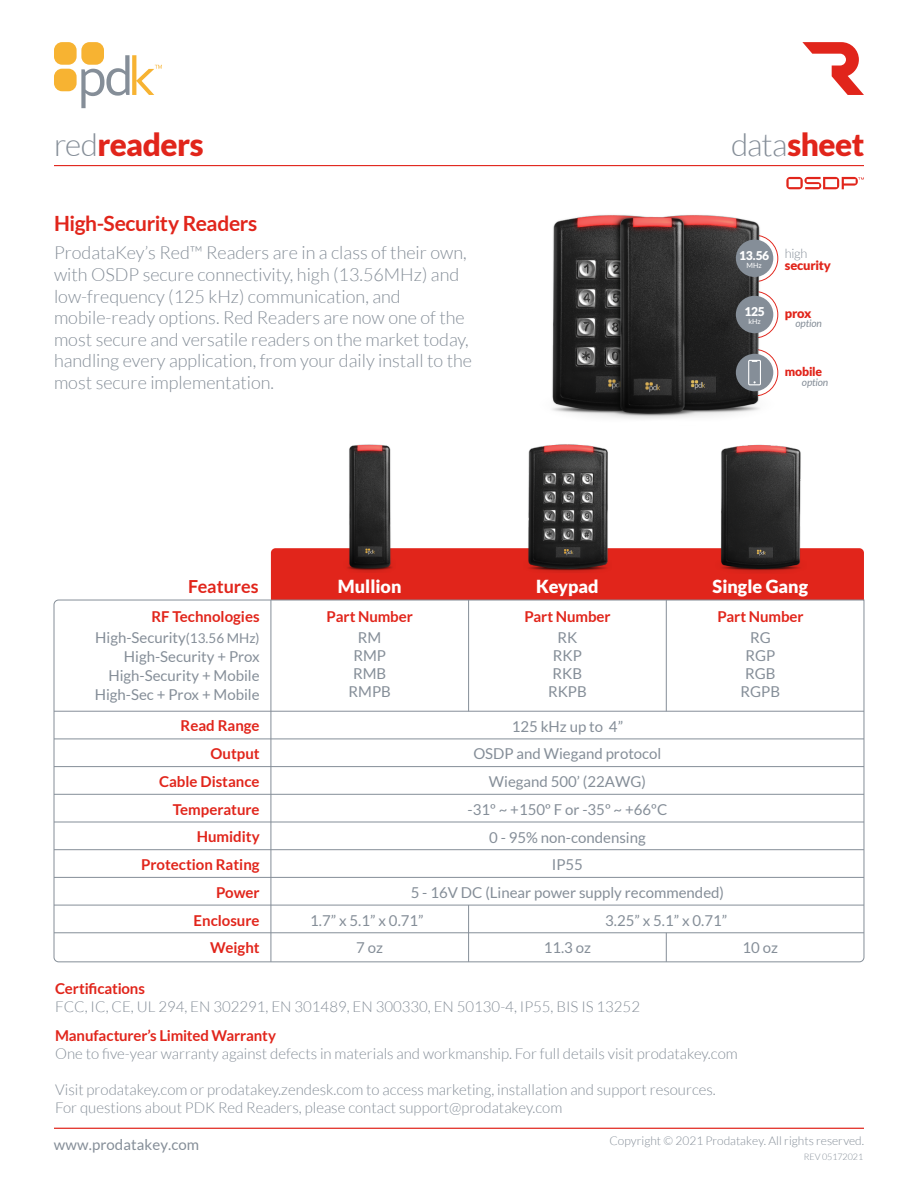
<style>
.page{position:relative;width:918px;height:1188px;background:#fff}
.page>*{position:absolute;margin:0;border:0;box-sizing:border-box;transform-origin:0 0}
.t1{font:900 31.5px "Lato";letter-spacing:-.015em;color:#e1251b}
.t2{font:700 21px "Lato";letter-spacing:-.015em;color:#e1251b}
.t3{font:300 18px/21.6px "Lato";color:#858e98}
.t4{font:900 18px "Lato";color:#fff}
.t5{font:700 18px "Lato";color:#e1251b}
.t6{font:300 15px/18px "Lato";color:#858e98}
.t7{font:15px/18px "Lato";color:#858e98;text-align:center}
.t8{font:700 15px/27.8px "Lato";color:#e1251b;text-align:right}
.t9{font:900 12.9px "Lato";letter-spacing:-.02em;color:#e1251b}
.t10{font:300 12.9px "Lato";color:#858e98}
.t11{font:900 12.15px "Lato";letter-spacing:-.03em;color:#fff}
.t12{font:900 12.15px "Lato";letter-spacing:-.015em;color:#e1251b}
.t13{font:300 12px "Lato";color:#858e98}
.t14{font:italic 10.35px "Lato";letter-spacing:-.015em;color:#858e98}
.t15{font:300 9px "Lato";letter-spacing:-.01em;color:#858e98}
.t16{font:7.2px "Lato";color:#fff}
.s1{font-weight:300;color:#858e98}
.s2{font-size:13.5px}
</style>
<div class="page">
<hr style="left:54px;top:165px;width:810px;height:1px;background:#e1251b">
<div style="left:81px;top:42px;width:23px;height:23px;background:#f7b332;border-radius:8px"></div>
<div style="left:54px;top:69px;width:23px;height:22px;background:#f7b332;border-radius:8px"></div>
<div style="left:54px;top:42px;width:23px;height:23px;background:#f7b332;border-radius:8px"></div>
<svg style="left:81px;top:55px;width:81px;height:53px"></svg>
<svg style="left:802px;top:42px;width:62px;height:53px"></svg>
<hr style="left:54px;top:1128px;width:810px;height:1px;background:#e1251b">
<div style="left:271px;top:548px;width:593px;height:51px;background:#e1251b"></div>
<svg style="left:53px;top:599px;width:812px;height:364px"></svg>
<img style="left:523px;top:463px;width:89px;height:111px">
<img style="left:344px;top:444px;width:52px;height:128px">
<img style="left:715px;top:451px;width:91px;height:122px">
<svg style="left:800px;top:177px;width:64px;height:12px"></svg>
<img style="left:528px;top:176px;width:272px;height:287px">
<svg style="left:731px;top:349px;width:47px;height:47px"></svg>
<div style="left:736px;top:296px;width:37px;height:37px;background:#858e98;border-radius:50%"></div>
<div style="left:736px;top:240px;width:37px;height:37px;background:#858e98;border-radius:50%"></div>
<h1 class="t1" style="left:54px;top:126px;width:151px"><span class="s1">red</span>readers</h1>
<h1 class="t1" style="left:731px;top:126px;width:135px"><span class="s1">data</span>sheet</h1>
<h2 class="t2" style="left:54px;top:211px;width:205px">High-Security Readers</h2>
<p class="t3" style="left:54px;top:242px;width:420px">ProdataKey’s Red™ Readers are in a class of their own, with OSDP secure connectivity, high (13.56MHz) and low-frequency (125 kHz) communication, and mobile-ready options. Red Readers are now one of the most secure and versatile readers on the market today, handling every application, from your daily install to the most secure implementation.</p>
<p class="t10" style="left:785px;top:247px;width:24px">high</p>
<p class="t11" style="left:739px;top:249px;width:32px">13.56</p>
<p class="t16" style="left:746px;top:261px;width:17px">MHz</p>
<p class="t9" style="left:785px;top:258px;width:48px">security</p>
<p class="t11" style="left:744px;top:304px;width:22px">125</p>
<p class="t16" style="left:748px;top:317px;width:14px">kHz</p>
<p class="t9" style="left:785px;top:306px;width:28px">prox</p>
<p class="t14" style="left:796px;top:318px;width:28px">option</p>
<p class="t12" style="left:785px;top:365px;width:39px">mobile</p>
<p class="t14" style="left:802px;top:377px;width:28px">option</p>
<p class="t5" style="left:188px;top:576px;width:72px">Features</p>
<p class="t4" style="left:338px;top:576px;width:65px">Mullion</p>
<p class="t4" style="left:536px;top:576px;width:64px">Keypad</p>
<p class="t4" style="left:713px;top:576px;width:97px">Single Gang</p>
<p class="t7" style="left:349px;top:629px;width:44px">RM<br>RMP<br>RMB<br>RMPB</p>
<p class="t8" style="left:151px;top:603px;width:110px">RF Technologies</p>
<p class="t8" style="left:717px;top:603px;width:88px">Part Number</p>
<p class="t7" style="left:95px;top:628px;width:166px;line-height:18.8px;text-align:right">High-Security<span class="s2">(13.56 MHz)<br></span>High-Security + Prox<br>High-Security + Mobile<br>High-Sec + Prox + Mobile</p>
<p class="t8" style="left:141px;top:712px;width:120px">Read Range<br>Output<br>Cable Distance<br>Temperature<br>Humidity<br>Protection Rating<br>Power<br>Enclosure<br>Weight</p>
<p class="t7" style="left:512px;top:717px;width:113px">125 kHz up to 4”</p>
<p class="t8" style="left:327px;top:603px;width:88px">Part Number</p>
<p class="t8" style="left:524px;top:603px;width:88px">Part Number</p>
<p class="t7" style="left:741px;top:629px;width:41px">RG<br>RGP<br>RGB<br>RGPB</p>
<p class="t7" style="left:548px;top:629px;width:40px">RK<br>RKP<br>RKB<br>RKPB</p>
<p class="t7" style="left:473px;top:745px;width:190px">OSDP and Wiegand protocol</p>
<p class="t7" style="left:489px;top:773px;width:158px">Wiegand 500’ (22AWG)</p>
<p class="t7" style="left:468px;top:800px;width:201px">-31º ~ +150º F or -35º ~ +66ºC</p>
<p class="t7" style="left:489px;top:828px;width:158px">0 - 95% non-condensing</p>
<p class="t7" style="left:552px;top:856px;width:33px">IP55</p>
<p class="t7" style="left:411px;top:884px;width:315px">5 - 16V DC (Linear power supply recommended)</p>
<p class="t7" style="left:310px;top:911px;width:115px">1.7” x 5.1” x 0.71”</p>
<p class="t7" style="left:605px;top:911px;width:124px">3.25” x 5.1” x 0.71”</p>
<p class="t7" style="left:356px;top:939px;width:28px">7 oz</p>
<p class="t7" style="left:544px;top:939px;width:49px">11.3 oz</p>
<p class="t7" style="left:743px;top:939px;width:37px">10 oz</p>
<p class="t8" style="left:55px;top:974px;width:91px">Certifications</p>
<p class="t6" style="left:55px;top:997px;width:586px">FCC, IC, CE, UL 294, EN 302291, EN 301489, EN 300330, EN 50130-4, IP55, BIS IS 13252</p>
<p class="t8" style="left:55px;top:1021px;width:222px">Manufacturer’s Limited Warranty</p>
<p class="t6" style="left:55px;top:1045px;width:684px">One to five-year warranty against defects in materials and workmanship. For full details visit prodatakey.com</p>
<p class="t6" style="left:55px;top:1081px;width:662px">Visit prodatakey.com or prodatakey.zendesk.com to access marketing, installation and support resources.<br>For questions about PDK Red Readers, please contact support@prodatakey.com</p>
<p class="t7" style="left:54px;top:1136px;width:147px">www.prodatakey.com</p>
<p class="t13" style="left:610px;top:1134px;width:256px">Copyright © 2021 Prodatakey. All rights reserved.</p>
<p class="t15" style="left:804px;top:1152px;width:61px">REV 05172021</p>
</div>
